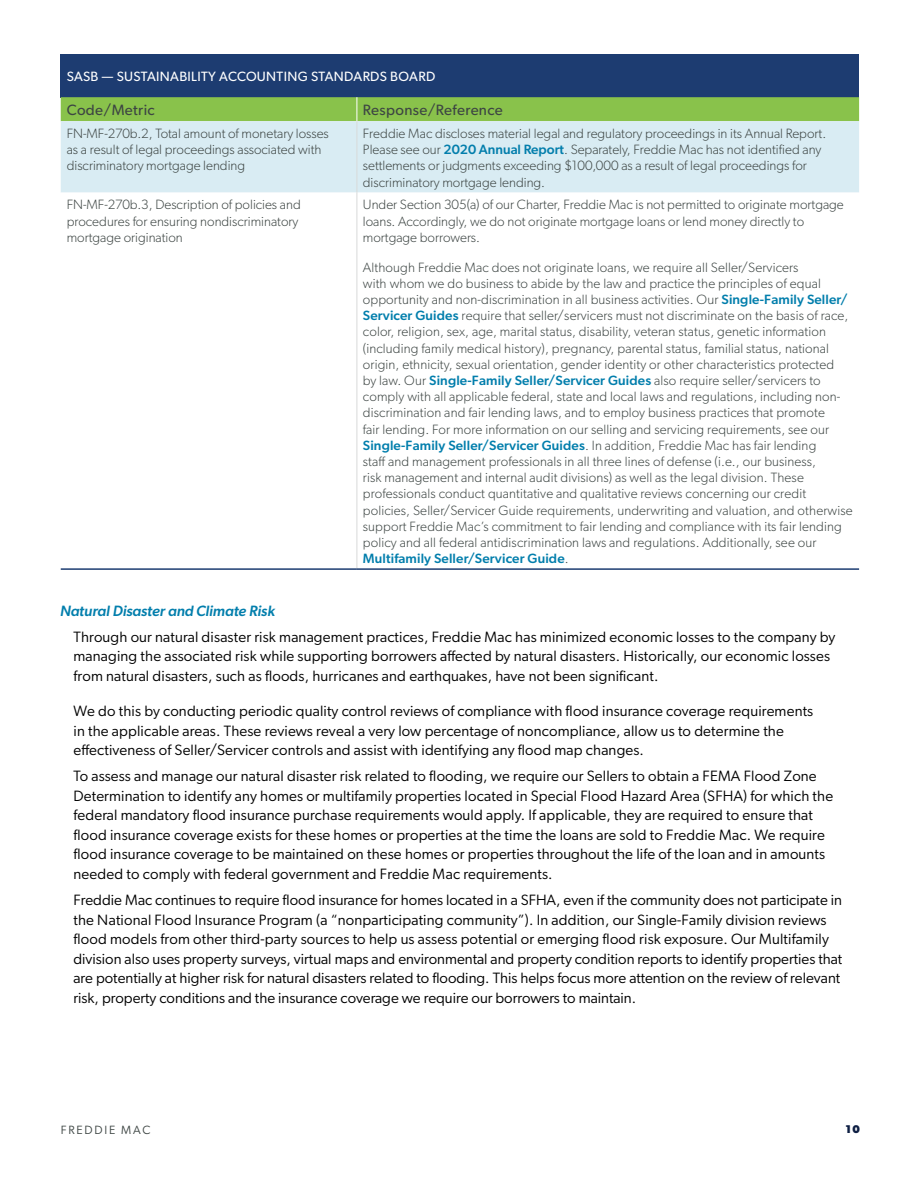
<style>
.page{position:relative;width:918px;height:1188px;background:#fff}
.page>*{position:absolute;margin:0;border:0;box-sizing:border-box;transform-origin:0 0}
.t1{font:15px/19.5px "Gibson";letter-spacing:.01em;color:#000}
.t2{font:15px "Gibson";letter-spacing:.025em;color:#3d4543}
.t3{font:italic 500 15px "Gibson";color:#027eac}
.t4{font:300 13.5px/16.2px "Gibson";letter-spacing:.01em;color:#3d4543}
.t5{font:13.5px "Gibson";letter-spacing:.025em;color:#fff}
.t6{font:12px "Gibson";letter-spacing:.15em;color:#3d4543}
.t7{font:700 11.25px "Gibson";color:#0e1f43}
.s1{font-weight:500;color:#027eac}
</style>
<div class="page">
<div style="left:61px;top:54px;width:798px;height:43px;background:#1d3c71"></div>
<div style="left:61px;top:121px;width:798px;height:72px;background:#d9ecf3"></div>
<hr style="left:357px;top:193px;width:1px;height:375px;background:#d8dad9">
<hr style="left:357px;top:121px;width:1px;height:72px;background:#d8dad9">
<hr style="left:61px;top:568px;width:296px;height:2px;background:#1d3c71">
<hr style="left:357px;top:568px;width:502px;height:2px;background:#1d3c71">
<div style="left:61px;top:97px;width:798px;height:24px;background:#89c24b"></div>
<p class="t5" style="left:67px;top:68px;width:370px">SASB — SUSTAINABILITY ACCOUNTING STANDARDS BOARD</p>
<p class="t2" style="left:67px;top:101px;width:90px">Code/Metric</p>
<p class="t2" style="left:363px;top:101px;width:141px">Response/Reference</p>
<p class="t4" style="left:67px;top:125px;width:264px">FN-MF-270b.2, Total amount of monetary losses as a result of legal proceedings associated with discriminatory mortgage lending</p>
<p class="t4" style="left:363px;top:125px;width:465px">Freddie Mac discloses material legal and regulatory proceedings in its Annual Report.<br>Please see our <span class="s1">2020 Annual Report</span>. Separately, Freddie Mac has not identified any settlements or judgments exceeding $100,000 as a result of legal proceedings for discriminatory mortgage lending.</p>
<p class="t4" style="left:67px;top:196px;width:236px">FN-MF-270b.3, Description of policies and procedures for ensuring nondiscriminatory mortgage origination</p>
<p class="t4" style="left:363px;top:196px;width:482px">Under Section 305(a) of our Charter, Freddie Mac is not permitted to originate mortgage loans. Accordingly, we do not originate mortgage loans or lend money directly to mortgage borrowers.</p>
<p class="t4" style="left:363px;top:259px;width:491px">Although Freddie Mac does not originate loans, we require all Seller/Servicers<br>with whom we do business to abide by the law and practice the principles of equal opportunity and non-discrimination in all business activities. Our <span class="s1">Single-Family Seller/ Servicer Guides</span> require that seller/servicers must not discriminate on the basis of race, color, religion, sex, age, marital status, disability, veteran status, genetic information (including family medical history), pregnancy, parental status, familial status, national origin, ethnicity, sexual orientation, gender identity or other characteristics protected<br>by law. Our <span class="s1">Single-Family Seller/Servicer Guides</span> also require seller/servicers to comply with all applicable federal, state and local laws and regulations, including non&shy;discrimination and fair lending laws, and to employ business practices that promote<br>fair lending. For more information on our selling and servicing requirements, see our <span class="s1">Single-Family Seller/Servicer Guides</span>. In addition, Freddie Mac has fair lending<br>staff and management professionals in all three lines of defense (i.e., our business,<br>risk management and internal audit divisions) as well as the legal division. These professionals conduct quantitative and qualitative reviews concerning our credit policies, Seller/Servicer Guide requirements, underwriting and valuation, and otherwise support Freddie Mac’s commitment to fair lending and compliance with its fair lending policy and all federal antidiscrimination laws and regulations. Additionally, see our <span class="s1">Multifamily Seller/Servicer Guide</span>.</p>
<p class="t3" style="left:60px;top:602px;width:216px">Natural Disaster and Climate Risk</p>
<p class="t1" style="left:74px;top:627px;width:763px">Through our natural disaster risk management practices, Freddie Mac has minimized economic losses to the company by managing the associated risk while supporting borrowers affected by natural disasters. Historically, our economic losses from natural disasters, such as floods, hurricanes and earthquakes, have not been significant.</p>
<p class="t1" style="left:74px;top:701px;width:741px">We do this by conducting periodic quality control reviews of compliance with flood insurance coverage requirements in the applicable areas. These reviews reveal a very low percentage of noncompliance, allow us to determine the effectiveness of Seller/Servicer controls and assist with identifying any flood map changes.</p>
<p class="t1" style="left:74px;top:766px;width:761px">To assess and manage our natural disaster risk related to flooding, we require our Sellers to obtain a FEMA Flood Zone Determination to identify any homes or multifamily properties located in Special Flood Hazard Area (SFHA) for which the federal mandatory flood insurance purchase requirements would apply. If applicable, they are required to ensure that flood insurance coverage exists for these homes or properties at the time the loans are sold to Freddie Mac. We require flood insurance coverage to be maintained on these homes or properties throughout the life of the loan and in amounts needed to comply with federal government and Freddie Mac requirements.</p>
<p class="t1" style="left:74px;top:890px;width:770px">Freddie Mac continues to require flood insurance for homes located in a SFHA, even if the community does not participate in the National Flood Insurance Program (a “nonparticipating community”). In addition, our Single-Family division reviews flood models from other third-party sources to help us assess potential or emerging flood risk exposure. Our Multifamily division also uses property surveys, virtual maps and environmental and property condition reports to identify properties that are potentially at higher risk for natural disasters related to flooding. This helps focus more attention on the review of relevant risk, property conditions and the insurance coverage we require our borrowers to maintain.</p>
<p class="t6" style="left:61px;top:1123px;width:91px">FREDDIE MAC</p>
<p class="t7" style="left:845px;top:1123px;width:16px">10</p>
</div>
